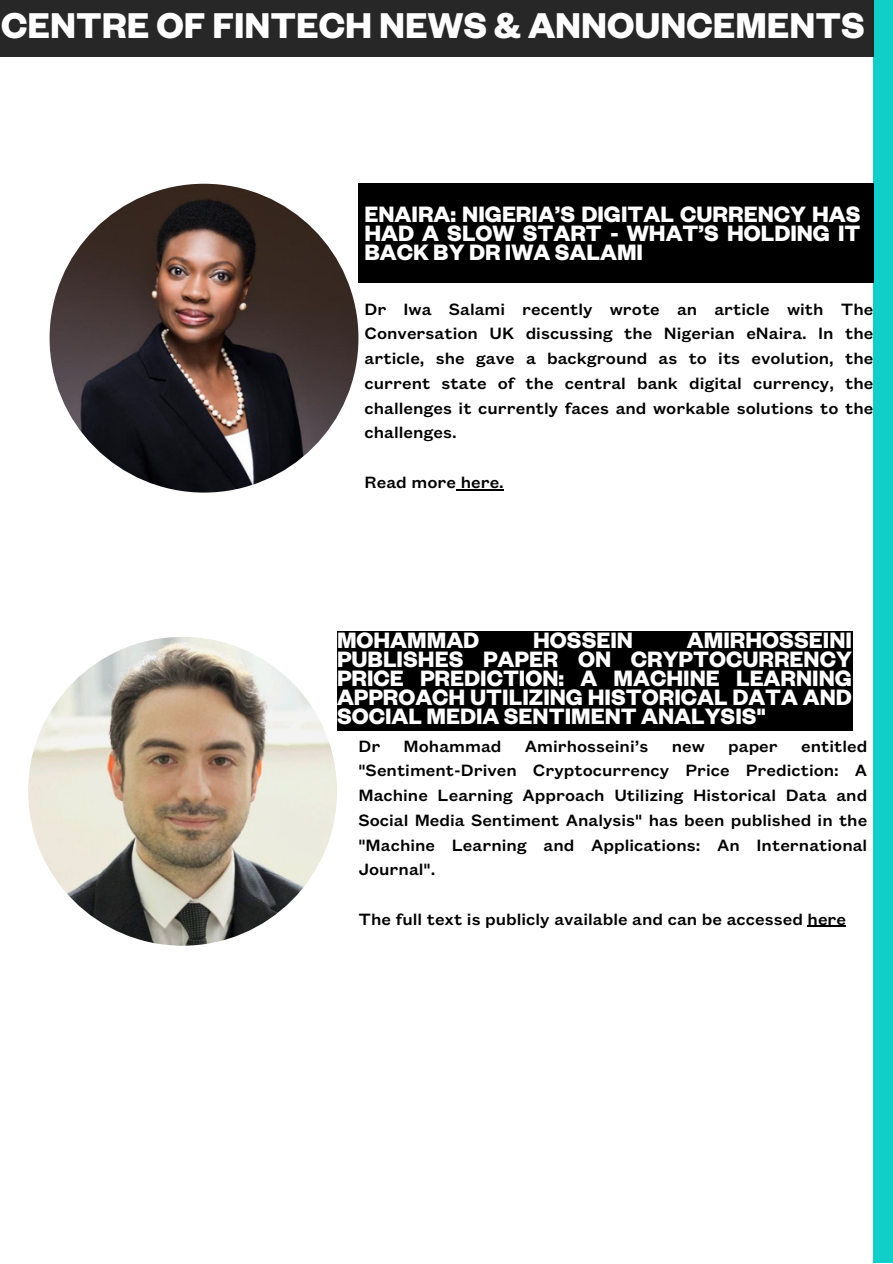
<style>
.page{position:relative;width:893px;height:1264px;background:#fff}
.page>*{position:absolute;margin:0;border:0;box-sizing:border-box;transform-origin:0 0}
.t1{font:700 39.3px "Founders Grotesk";color:#fff}
.t2{font:700 24.45px/19px "Founders Grotesk";color:#fff;text-align:justify}
.t3{font:500 18px/24.8px "Founders Grotesk Text";color:#000;text-align:justify}
</style>
<div class="page">
<div style="left:873px;top:0;width:19px;height:1262px;background:#10cfc9"></div>
<div style="left:0;top:0;width:873px;height:57px;background:#282727"></div>
<img style="left:50px;top:184px;width:308px;height:308px;border-radius:50%">
<div style="left:358px;top:184px;width:515px;height:99px;background:#000"></div>
<div style="left:337px;top:631px;width:515px;height:99px;background:#000"></div>
<img style="left:28px;top:637px;width:309px;height:308px;border-radius:50%">
<hr style="left:456px;top:489px;width:48px;height:1px;background:#000">
<hr style="left:807px;top:925px;width:39px;height:2px;background:#000">
<p class="t1" style="left:1px;top:13px;width:865px">CENTRE OF FINTECH NEWS &amp; ANNOUNCEMENTS</p>
<p class="t2" style="left:364px;top:209px;width:497px">ENAIRA: NIGERIA’S DIGITAL CURRENCY HAS HAD A SLOW START - WHAT’S HOLDING IT BACK BY DR IWA SALAMI</p>
<p class="t3" style="left:364px;top:297px;width:510px">Dr Iwa Salami recently wrote an article with The Conversation UK discussing the Nigerian eNaira. In the article, she gave a background as to its evolution, the current state of the central bank digital currency, the challenges it currently faces and workable solutions to the challenges.</p>
<p class="t3" style="left:364px;top:470px;width:141px">Read more here.</p>
<p class="t2" style="left:337px;top:634px;width:516px;text-indent:350px">AMIRHOSSEINI PUBLISHES PAPER ON CRYPTOCURRENCY PRICE PREDICTION: A MACHINE LEARNING APPROACH UTILIZING HISTORICAL DATA AND SOCIAL MEDIA SENTIMENT ANALYSIS"</p>
<p class="t3" style="left:358px;top:734px;width:23px">Dr</p>
<p class="t3" style="left:403px;top:734px;width:99px">Mohammad</p>
<p class="t3" style="left:524px;top:734px;width:125px">Amirhosseini’s</p>
<p class="t3" style="left:671px;top:734px;width:35px">new</p>
<p class="t3" style="left:728px;top:734px;width:51px">paper</p>
<p class="t2" style="left:337px;top:634px;width:144px">MOHAMMAD</p>
<p class="t2" style="left:533px;top:634px;width:101px">HOSSEIN</p>
<p class="t3" style="left:358px;top:734px;width:510px;text-indent:442px">entitled "Sentiment-Driven Cryptocurrency Price Prediction: A Machine Learning Approach Utilizing Historical Data and Social Media Sentiment Analysis" has been published in the "Machine Learning and Applications: An International Journal".</p>
<p class="t3" style="left:358px;top:907px;width:489px">The full text is publicly available and can be accessed here</p>
</div>
